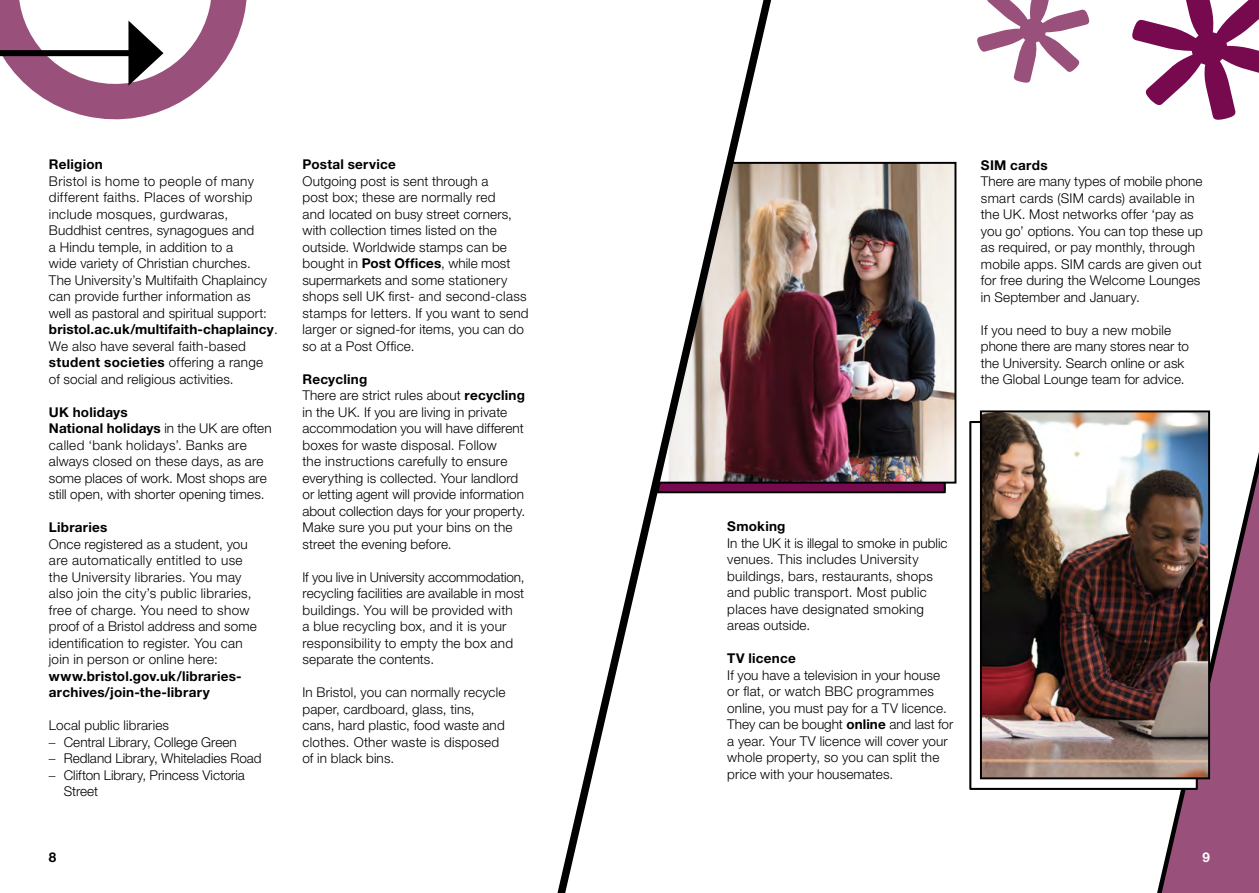
<style>
.page{position:relative;width:1259px;height:893px;background:#fff}
.page>*{position:absolute;margin:0;border:0;box-sizing:border-box;transform-origin:0 0}
.t1{font:300 13.5px/16.5px "Helvetica Neue";letter-spacing:.01em;color:#000}
.t2{font:700 13.5px/16.5px "Helvetica Neue";letter-spacing:.02em;color:#000}
.t3{font:700 13.5px "Helvetica Neue";color:#fff}
.s1{font-weight:700}
.s2{font-family:"Helvetica"}
</style>
<div class="page">
<svg style="left:1157px;top:410px;width:102px;height:483px"></svg>
<div style="left:970px;top:422px;width:226px;height:367px;background:#fff"></div>
<div style="left:969px;top:421px;width:228px;height:369px;border:2px solid #000"></div>
<img style="left:983px;top:413px;width:224px;height:363px">
<div style="left:980px;top:410px;width:230px;height:369px;border:2px solid #000"></div>
<svg style="left:1132px;top:0;width:127px;height:120px"></svg>
<svg style="left:977px;top:0;width:113px;height:83px"></svg>
<img style="left:782px;top:161px;width:175px;height:324px">
<svg style="left:557px;top:0;width:225px;height:893px"></svg>
<svg style="left:0;top:0;width:247px;height:120px"></svg>
<p class="t2" style="left:49px;top:156px;width:55px">Religion</p>
<p class="t1" style="left:49px;top:173px;width:231px">Bristol is home to people of many different faiths. Places of worship include mosques, gurdwaras, Buddhist centres, synagogues and<br>a Hindu temple, in addition to a<br>wide variety of Christian churches.<br>The University’s Multifaith Chaplaincy can provide further information as<br>well as pastoral and spiritual support: <span class="s1">bristol.ac.uk/multifaith-chaplaincy</span>.<br>We also have several faith-based <span class="s1">student societies</span> offering a range<br>of social and religious activities.</p>
<p class="t1" style="left:49px;top:404px;width:224px"><span class="s1">UK holidays<br>National holidays</span> in the UK are often called ‘bank holidays’. Banks are always closed on these days, as are some places of work. Most shops are still open, with shorter opening times.</p>
<p class="t2" style="left:49px;top:519px;width:60px">Libraries</p>
<p class="t1" style="left:49px;top:536px;width:209px">Once registered as a student, you are automatically entitled to use the University libraries. You may also join the city’s public libraries, free of charge. You need to show proof of a Bristol address and some identification to register. You can join in person or online here:</p>
<p class="t2" style="left:49px;top:668px;width:194px">www.bristol.gov.uk/libraries&shy;archives/join-the-library</p>
<p class="t1" style="left:49px;top:717px;width:122px">Local public libraries</p>
<p class="t1" style="left:49px;top:734px;width:189px"><span class="s2">‒</span> Central Library, College Green</p>
<p class="t1" style="left:49px;top:750px;width:214px"><span class="s2">‒</span> Redland Library, Whiteladies Road</p>
<p class="t1" style="left:49px;top:767px;width:197px"><span class="s2">‒</span> Clifton Library, Princess Victoria</p>
<p class="t1" style="left:64px;top:783px;width:36px">Street</p>
<p class="t2" style="left:302px;top:156px;width:95px">Postal service</p>
<p class="t1" style="left:302px;top:173px;width:228px">Outgoing post is sent through a<br>post box; these are normally red<br>and located on busy street corners, with collection times listed on the outside. Worldwide stamps can be bought in <span class="s1">Post Offices</span>, while most supermarkets and some stationery shops sell UK first- and second-class stamps for letters. If you want to send larger or signed-for items, you can do so at a Post Office.</p>
<p class="t1" style="left:302px;top:370px;width:224px"><span class="s1">Recycling<br></span>There are strict rules about <span class="s1">recycling </span>in the UK. If you are living in private accommodation you will have different boxes for waste disposal. Follow<br>the instructions carefully to ensure everything is collected. Your landlord or letting agent will provide information about collection days for your property.<br>Make sure you put your bins on the street the evening before.</p>
<p class="t1" style="left:302px;top:568px;width:224px">If you live in University accommodation, recycling facilities are available in most buildings. You will be provided with<br>a blue recycling box, and it is your responsibility to empty the box and separate the contents.</p>
<p class="t1" style="left:302px;top:684px;width:204px">In Bristol, you can normally recycle paper, cardboard, glass, tins, cans, hard plastic, food waste and clothes. Other waste is disposed of in black bins.</p>
<p class="t2" style="left:981px;top:156px;width:68px">SIM cards</p>
<p class="t1" style="left:981px;top:173px;width:223px">There are many types of mobile phone smart cards (SIM cards) available in the UK. Most networks offer ‘pay as you go’ options. You can top these up as required, or pay monthly, through mobile apps. SIM cards are given out for free during the Welcome Lounges in September and January.</p>
<p class="t1" style="left:981px;top:321px;width:210px">If you need to buy a new mobile phone there are many stores near to the University. Search online or ask the Global Lounge team for advice.</p>
<p class="t2" style="left:727px;top:518px;width:60px">Smoking</p>
<p class="t1" style="left:727px;top:534px;width:222px">In the UK it is illegal to smoke in public venues. This includes University buildings, bars, restaurants, shops and public transport. Most public places have designated smoking areas outside.</p>
<p class="t2" style="left:727px;top:650px;width:70px">TV licence</p>
<p class="t1" style="left:727px;top:666px;width:227px">If you have a television in your house or flat, or watch BBC programmes online, you must pay for a TV licence.<br>They can be bought <span class="s1">online</span> and last for a year. Your TV licence will cover your whole property, so you can split the price with your housemates.</p>
<p class="t2" style="left:49px;top:848px;width:9px">8</p>
<p class="t3" style="left:1202px;top:848px;width:9px">9</p>
</div>
